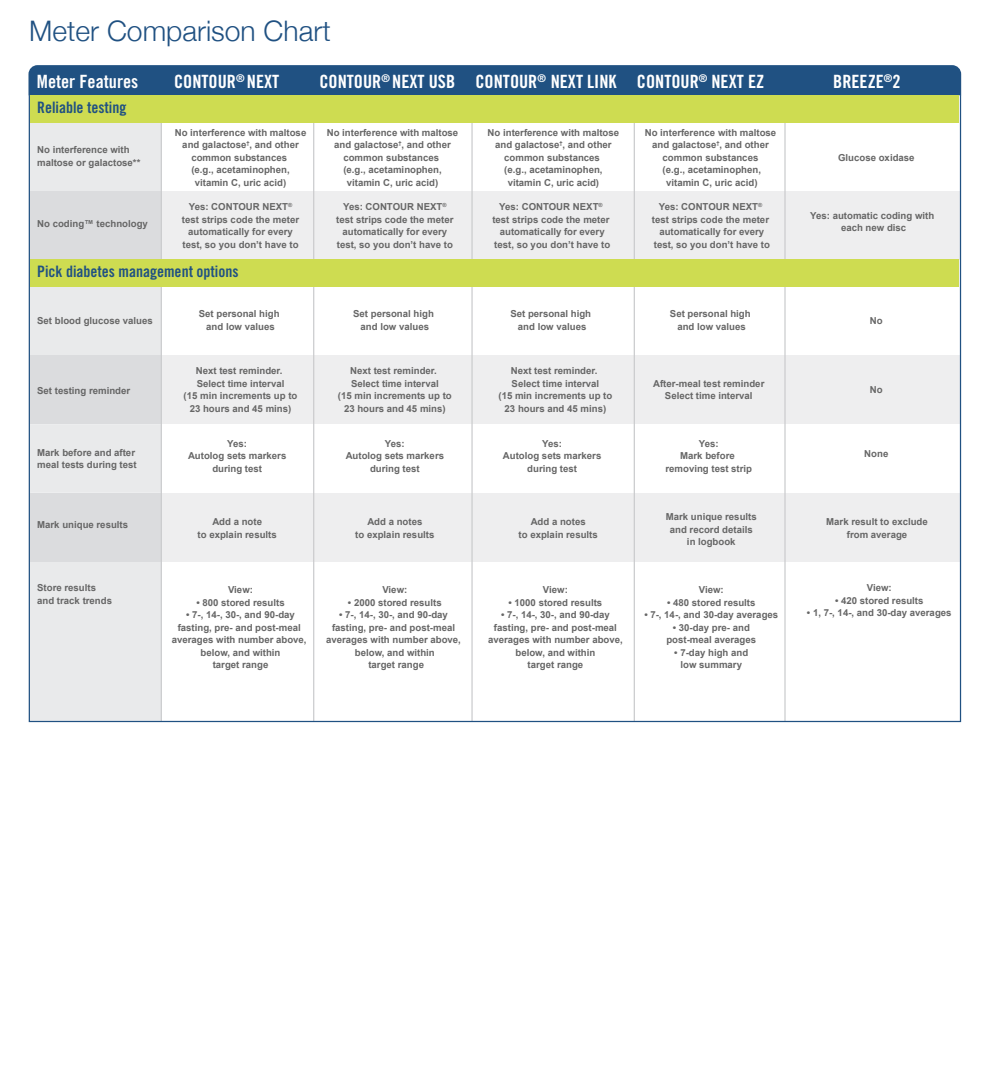
<style>
.page{position:relative;width:990px;height:1080px;background:#fff}
.page>*{position:absolute;margin:0;border:0;box-sizing:border-box;transform-origin:0 0}
.t1{font:300 28.25px "Helvetica Neue";color:#205182}
.t2{font:18.25px "Trade Gothic LT Std Bd Cn 20";color:#fff}
.t3{font:15.75px "Trade Gothic LT Std Bd Cn 20";color:#205182}
.t4{font:700 9.62px/12.5px "Arial";color:#666;text-align:center}
</style>
<div class="page">
<div style="left:30px;top:191px;width:930px;height:69px;background:#eeeeef"></div>
<div style="left:30px;top:356px;width:930px;height:68px;background:#eeeeef"></div>
<div style="left:30px;top:493px;width:930px;height:68px;background:#eeeeef"></div>
<div style="left:31px;top:123px;width:130px;height:597px;background:#e9eaeb"></div>
<div style="left:30px;top:191px;width:131px;height:69px;background:#dbdcde"></div>
<div style="left:30px;top:356px;width:131px;height:68px;background:#dbdcde"></div>
<div style="left:30px;top:493px;width:131px;height:68px;background:#dbdcde"></div>
<div style="left:28px;top:65px;width:933px;height:30px;background:#205182"></div>
<hr style="left:161px;top:97px;width:1px;height:624px;background:#cbccce">
<hr style="left:313px;top:97px;width:1px;height:624px;background:#cbccce">
<hr style="left:471px;top:97px;width:2px;height:624px;background:#cbccce">
<hr style="left:634px;top:97px;width:1px;height:624px;background:#cbccce">
<hr style="left:784px;top:97px;width:2px;height:624px;background:#cbccce">
<div style="left:30px;top:95px;width:929px;height:28px;background:#cedc51"></div>
<div style="left:30px;top:260px;width:929px;height:27px;background:#cedc51"></div>
<h1 class="t1" style="left:29px;top:8px;width:303px">Meter Comparison Chart</h1>
<h2 class="t2" style="left:37px;top:70px;width:103px">Meter Features</h2>
<h2 class="t2" style="left:174px;top:70px;width:107px">CONTOUR<sup>®</sup> NEXT</h2>
<h2 class="t2" style="left:319px;top:70px;width:446px">CONTOUR<sup>®</sup> NEXT USB CONTOUR<sup>®</sup> NEXT LINK CONTOUR<sup>®</sup> NEXT EZ</h2>
<h2 class="t2" style="left:833px;top:70px;width:69px">BREEZE<sup>®</sup>2</h2>
<h3 class="t3" style="left:37px;top:98px;width:91px">Reliable testing</h3>
<p class="t4" style="left:37px;top:144px;width:105px;text-align:left">No interference with maltose or galactose**</p>
<p class="t4" style="left:37px;top:218px;width:112px">No coding™ technology</p>
<p class="t4" style="left:175px;top:126px;width:133px">No interference with maltose and galactose<sup>†</sup>, and other common substances<br>(e.g., acetaminophen, vitamin C, uric acid)</p>
<p class="t4" style="left:182px;top:201px;width:119px">Yes: CONTOUR NEXT<sup>® </sup>test strips code the meter automatically for every test, so you don’t have to</p>
<h3 class="t3" style="left:37px;top:262px;width:203px">Pick diabetes management options</h3>
<p class="t4" style="left:327px;top:126px;width:133px">No interference with maltose and galactose<sup>†</sup>, and other common substances<br>(e.g., acetaminophen, vitamin C, uric acid)</p>
<p class="t4" style="left:488px;top:126px;width:133px">No interference with maltose and galactose<sup>†</sup>, and other common substances<br>(e.g., acetaminophen, vitamin C, uric acid)</p>
<p class="t4" style="left:645px;top:126px;width:133px">No interference with maltose and galactose<sup>†</sup>, and other common substances<br>(e.g., acetaminophen, vitamin C, uric acid)</p>
<p class="t4" style="left:838px;top:151px;width:78px">Glucose oxidase</p>
<p class="t4" style="left:336px;top:201px;width:119px">Yes: CONTOUR NEXT<sup>® </sup>test strips code the meter automatically for every test, so you don’t have to</p>
<p class="t4" style="left:492px;top:201px;width:119px">Yes: CONTOUR NEXT<sup>® </sup>test strips code the meter automatically for every test, so you don’t have to</p>
<p class="t4" style="left:652px;top:201px;width:119px">Yes: CONTOUR NEXT<sup>® </sup>test strips code the meter automatically for every test, so you don’t have to</p>
<p class="t4" style="left:810px;top:210px;width:126px">Yes: automatic coding with each new disc</p>
<p class="t4" style="left:37px;top:314px;width:117px">Set blood glucose values</p>
<p class="t4" style="left:37px;top:384px;width:95px">Set testing reminder</p>
<p class="t4" style="left:37px;top:447px;width:101px;text-align:left">Mark before and after meal tests during test</p>
<p class="t4" style="left:37px;top:519px;width:92px">Mark unique results</p>
<p class="t4" style="left:37px;top:582px;width:76px;text-align:left">Store results and track trends</p>
<p class="t4" style="left:199px;top:308px;width:82px">Set personal high and low values</p>
<p class="t4" style="left:510px;top:308px;width:82px">Set personal high and low values</p>
<p class="t4" style="left:670px;top:308px;width:82px">Set personal high and low values</p>
<p class="t4" style="left:870px;top:314px;width:14px">No</p>
<p class="t4" style="left:353px;top:308px;width:82px">Set personal high and low values</p>
<p class="t4" style="left:184px;top:365px;width:115px">Next test reminder.<br>Select time interval<br>(15 min increments up to<br>23 hours and 45 mins)</p>
<p class="t4" style="left:338px;top:365px;width:115px">Next test reminder.<br>Select time interval<br>(15 min increments up to<br>23 hours and 45 mins)</p>
<p class="t4" style="left:498px;top:365px;width:115px">Next test reminder.<br>Select time interval<br>(15 min increments up to<br>23 hours and 45 mins)</p>
<p class="t4" style="left:653px;top:377px;width:113px">After-meal test reminder<br>Select time interval</p>
<p class="t4" style="left:870px;top:384px;width:14px">No</p>
<p class="t4" style="left:188px;top:438px;width:100px">Yes:<br>Autolog sets markers during test</p>
<p class="t4" style="left:346px;top:438px;width:100px">Yes:<br>Autolog sets markers during test</p>
<p class="t4" style="left:503px;top:438px;width:100px">Yes:<br>Autolog sets markers during test</p>
<p class="t4" style="left:666px;top:438px;width:88px">Yes:<br>Mark before removing test strip</p>
<p class="t4" style="left:864px;top:447px;width:26px">None</p>
<p class="t4" style="left:198px;top:516px;width:81px">Add a note<br>to explain results</p>
<p class="t4" style="left:355px;top:516px;width:81px">Add a notes<br>to explain results</p>
<p class="t4" style="left:519px;top:516px;width:81px">Add a notes<br>to explain results</p>
<p class="t4" style="left:666px;top:511px;width:92px">Mark unique results and record details in logbook</p>
<p class="t4" style="left:826px;top:516px;width:103px">Mark result to exclude from average</p>
<p class="t4" style="left:228px;top:584px;width:26px">View:</p>
<p class="t4" style="left:196px;top:596px;width:90px">• 800 stored results</p>
<p class="t4" style="left:172px;top:609px;width:136px">• 7-, 14-, 30-, and 90-day fasting, pre- and post-meal averages with number above, below, and within<br>target range</p>
<p class="t4" style="left:382px;top:584px;width:26px">View:</p>
<p class="t4" style="left:348px;top:596px;width:95px">• 2000 stored results</p>
<p class="t4" style="left:326px;top:609px;width:136px">• 7-, 14-, 30-, and 90-day fasting, pre- and post-meal averages with number above, below, and within<br>target range</p>
<p class="t4" style="left:543px;top:584px;width:26px">View:</p>
<p class="t4" style="left:509px;top:596px;width:95px">• 1000 stored results</p>
<p class="t4" style="left:488px;top:609px;width:136px">• 7-, 14-, 30-, and 90-day fasting, pre- and post-meal averages with number above, below, and within<br>target range</p>
<p class="t4" style="left:699px;top:584px;width:26px">View:</p>
<p class="t4" style="left:667px;top:596px;width:90px">• 480 stored results</p>
<p class="t4" style="left:644px;top:609px;width:135px">• 7-, 14-, and 30-day averages</p>
<p class="t4" style="left:666px;top:621px;width:91px">• 30-day pre- and post-meal averages</p>
<p class="t4" style="left:674px;top:646px;width:75px">• 7-day high and low summary</p>
<p class="t4" style="left:867px;top:582px;width:26px">View:</p>
<p class="t4" style="left:835px;top:595px;width:90px">• 420 stored results</p>
<p class="t4" style="left:807px;top:607px;width:146px">• 1, 7-, 14-, and 30-day averages</p>
</div>
